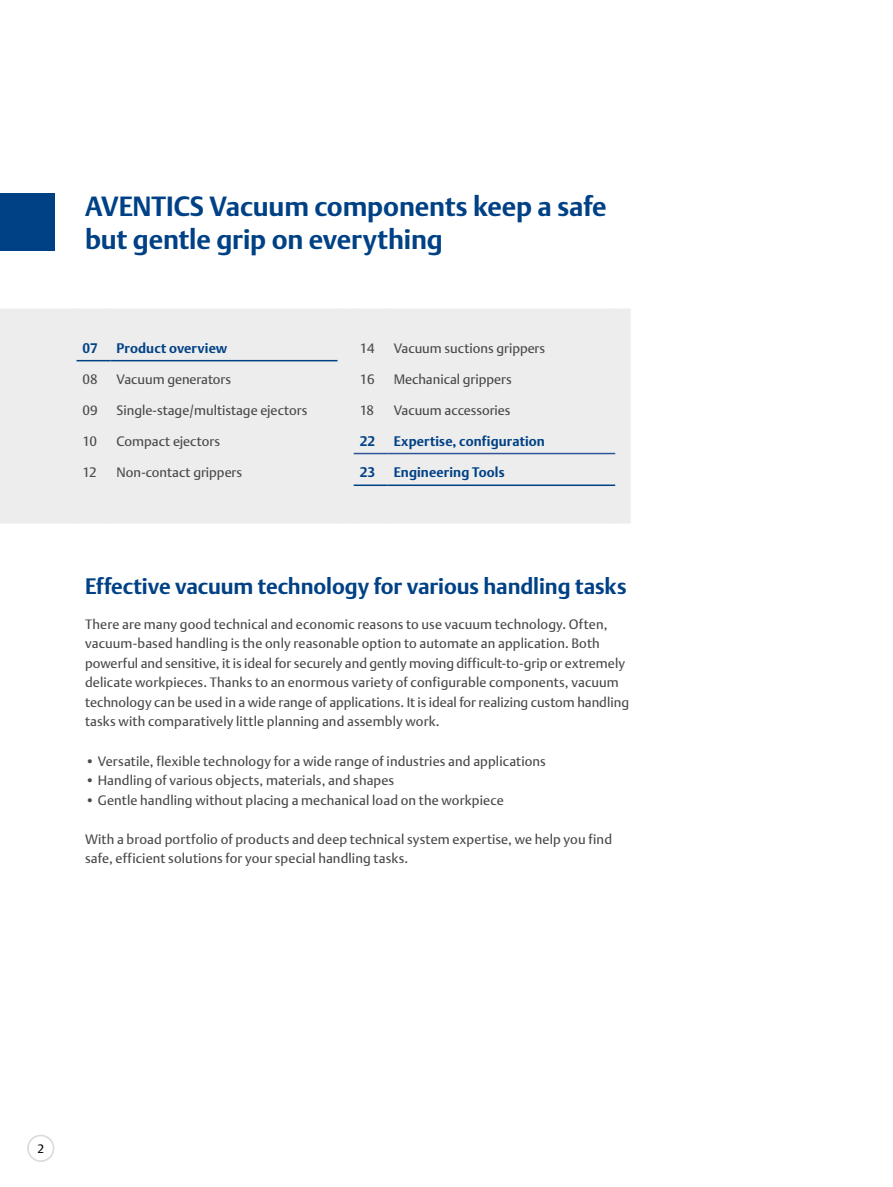
<style>
.page{position:relative;width:893px;height:1187px;background:#fff}
.page>*{position:absolute;margin:0;border:0;box-sizing:border-box;transform-origin:0 0}
.t1{font:700 27px/33.8px "DTL Argo T";letter-spacing:-.005em;color:#004186}
.t2{font:700 21.75px "DTL Argo T";letter-spacing:-.005em;color:#004186}
.t3{font:13.5px/19.5px "DTL Argo T";letter-spacing:.005em;color:#4a4a49}
.t4{font:700 13.5px "DTL Argo T";letter-spacing:.01em;color:#004186}
.t5{font:12px "DTL Argo T";color:#000}
</style>
<div class="page">
<div style="left:0;top:193px;width:54px;height:58px;background:#004186"></div>
<div style="left:0;top:308px;width:631px;height:215px;background:#ededed"></div>
<hr style="left:77px;top:360px;width:34px;height:1px;background:#004186">
<hr style="left:111px;top:360px;width:226px;height:1px;background:#004186">
<hr style="left:354px;top:453px;width:34px;height:1px;background:#2f5596">
<hr style="left:388px;top:453px;width:227px;height:1px;background:#2f5596">
<hr style="left:354px;top:484px;width:34px;height:2px;background:#004186">
<hr style="left:388px;top:484px;width:227px;height:2px;background:#004186">
<div style="left:27px;top:1134px;width:27px;height:27px;border:1px solid #dadada;border-radius:50%"></div>
<p class="t1" style="left:85px;top:189px;width:523px">AVENTICS Vacuum components keep a safe but gentle grip on everything</p>
<p class="t4" style="left:83px;top:340px;width:17px">07</p>
<p class="t4" style="left:117px;top:340px;width:112px">Product overview</p>
<p class="t3" style="left:360px;top:338px;width:17px">14</p>
<p class="t3" style="left:394px;top:338px;width:153px">Vacuum suctions grippers</p>
<p class="t3" style="left:83px;top:369px;width:17px">08</p>
<p class="t3" style="left:117px;top:369px;width:116px">Vacuum generators</p>
<p class="t3" style="left:360px;top:369px;width:17px">16</p>
<p class="t3" style="left:394px;top:369px;width:120px">Mechanical grippers</p>
<p class="t3" style="left:83px;top:400px;width:17px">09</p>
<p class="t3" style="left:117px;top:400px;width:192px">Single-stage/multistage ejectors</p>
<p class="t3" style="left:360px;top:400px;width:16px">18</p>
<p class="t3" style="left:394px;top:400px;width:118px">Vacuum accessories</p>
<p class="t3" style="left:83px;top:431px;width:16px">10</p>
<p class="t3" style="left:117px;top:431px;width:105px">Compact ejectors</p>
<p class="t4" style="left:360px;top:433px;width:17px">22</p>
<p class="t4" style="left:394px;top:433px;width:153px">Expertise, configuration</p>
<p class="t3" style="left:83px;top:462px;width:16px">12</p>
<p class="t3" style="left:117px;top:462px;width:127px">Non-contact grippers</p>
<p class="t4" style="left:360px;top:464px;width:17px">23</p>
<p class="t4" style="left:394px;top:464px;width:112px">Engineering Tools</p>
<p class="t2" style="left:85px;top:573px;width:543px">Effective vacuum technology for various handling tasks</p>
<p class="t3" style="left:85px;top:614px;width:546px">There are many good technical and economic reasons to use vacuum technology. Often, vacuum-based handling is the only reasonable option to automate an application. Both powerful and sensitive, it is ideal for securely and gently moving difficult-to-grip or extremely delicate workpieces. Thanks to an enormous variety of configurable components, vacuum technology can be used in a wide range of applications. It is ideal for realizing custom handling tasks with comparatively little planning and assembly work.</p>
<p class="t3" style="left:85px;top:750px;width:462px">• Versatile, flexible technology for a wide range of industries and applications</p>
<p class="t3" style="left:85px;top:770px;width:311px">• Handling of various objects, materials, and shapes</p>
<p class="t3" style="left:85px;top:789px;width:420px">• Gentle handling without placing a mechanical load on the workpiece</p>
<p class="t3" style="left:85px;top:828px;width:528px">With a broad portfolio of products and deep technical system expertise, we help you find safe, efficient solutions for your special handling tasks.</p>
<p class="t5" style="left:37px;top:1141px;width:8px">2</p>
</div>
